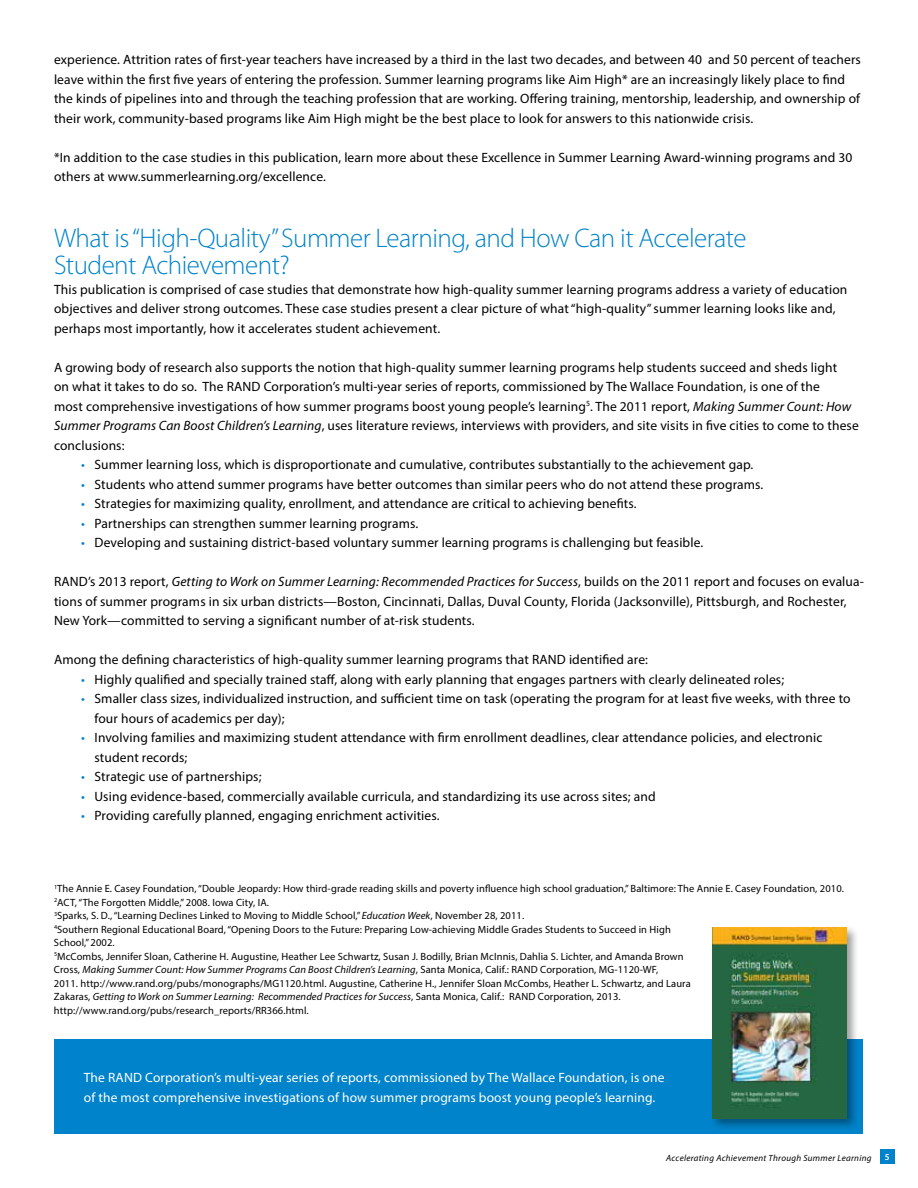
<style>
.page{position:relative;width:918px;height:1188px;background:#fff}
.page>*{position:absolute;margin:0;border:0;box-sizing:border-box;transform-origin:0 0}
.t1{font:300 27px/27px "Myriad Pro";letter-spacing:-.02em;color:#0083ca}
.t2{font:13.5px/19.5px "Myriad Pro";letter-spacing:.01em;color:#000}
.t3{font:13.5px/19.5px "Myriad Pro";letter-spacing:.01em;color:#fff}
.t4{font:10.5px/13.5px "Myriad Pro";letter-spacing:.01em;color:#000}
.t5{font:italic 9px "Myriad Pro";letter-spacing:.035em;color:#000}
.t6{font:600 9px "Myriad Pro";color:#fff}
.s1{font-style:italic}
.s2{color:#0083ca}
</style>
<div class="page">
<div style="left:880px;top:1150px;width:14px;height:14px;background:#0083ca"></div>
<div style="left:55px;top:1040px;width:808px;height:94px;background:#0083ca"></div>
<div style="left:710px;top:925px;width:149px;height:205px;background:#000;opacity:.39"></div>
<img style="left:713px;top:928px;width:133px;height:190px">
<p class="t2" style="left:54px;top:50px;width:808px">experience. Attrition rates of first-year teachers have increased by a third in the last two decades, and between 40 and 50 percent of teachers leave within the first five years of entering the profession. Summer learning programs like Aim High* are an increasingly likely place to find the kinds of pipelines into and through the teaching profession that are working. Offering training, mentorship, leadership, and ownership of their work, community-based programs like Aim High might be the best place to look for answers to this nationwide crisis.</p>
<p class="t2" style="left:54px;top:147px;width:800px">*In addition to the case studies in this publication, learn more about these Excellence in Summer Learning Award-winning programs and 30 others at www.summerlearning.org/excellence.</p>
<h1 class="t1" style="left:54px;top:224px;width:694px">What is “High-Quality” Summer Learning, and How Can it Accelerate<br>Student Achievement?</h1>
<p class="t2" style="left:54px;top:279px;width:795px">This publication is comprised of case studies that demonstrate how high-quality summer learning programs address a variety of education objectives and deliver strong outcomes. These case studies present a clear picture of what “high-quality” summer learning looks like and, perhaps most importantly, how it accelerates student achievement.</p>
<p class="t2" style="left:54px;top:357px;width:806px">A growing body of research also supports the notion that high-quality summer learning programs help students succeed and sheds light<br>on what it takes to do so. The RAND Corporation’s multi-year series of reports, commissioned by The Wallace Foundation, is one of the<br>most comprehensive investigations of how summer programs boost young people’s learning<sup>5</sup>. The 2011 report, <span class="s1">Making Summer Count: How Summer Programs Can Boost Children’s Learning</span>, uses literature reviews, interviews with providers, and site visits in five cities to come to these conclusions:</p>
<p class="t2" style="left:81px;top:455px;width:674px"><span class="s2">•</span> Summer learning loss, which is disproportionate and cumulative, contributes substantially to the achievement gap.</p>
<p class="t2" style="left:81px;top:474px;width:684px"><span class="s2">•</span> Students who attend summer programs have better outcomes than similar peers who do not attend these programs.</p>
<p class="t2" style="left:81px;top:494px;width:557px"><span class="s2">•</span> Strategies for maximizing quality, enrollment, and attendance are critical to achieving benefits.</p>
<p class="t2" style="left:81px;top:513px;width:339px"><span class="s2">•</span> Partnerships can strengthen summer learning programs.</p>
<p class="t2" style="left:81px;top:533px;width:624px"><span class="s2">•</span> Developing and sustaining district-based voluntary summer learning programs is challenging but feasible.</p>
<p class="t2" style="left:54px;top:572px;width:811px">RAND’s 2013 report, <span class="s1">Getting to Work on Summer Learning: Recommended Practices for Success</span>, builds on the 2011 report and focuses on evalua&shy;tions of summer programs in six urban districts—Boston, Cincinnati, Dallas, Duval County, Florida (Jacksonville), Pittsburgh, and Rochester,<br>New York—committed to serving a significant number of at-risk students.</p>
<p class="t2" style="left:54px;top:650px;width:596px">Among the defining characteristics of high-quality summer learning programs that RAND identified are:</p>
<p class="t2" style="left:81px;top:669px;width:705px"><span class="s2">•</span> Highly qualified and specially trained staff, along with early planning that engages partners with clearly delineated roles;</p>
<p class="t2" style="left:95px;top:689px;width:758px;text-indent:-14px"><span class="s2">•</span> Smaller class sizes, individualized instruction, and sufficient time on task (operating the program for at least five weeks, with three to four hours of academics per day);</p>
<p class="t2" style="left:95px;top:728px;width:729px;text-indent:-14px"><span class="s2">•</span> Involving families and maximizing student attendance with firm enrollment deadlines, clear attendance policies, and electronic student records;</p>
<p class="t2" style="left:81px;top:767px;width:182px"><span class="s2">•</span> Strategic use of partnerships;</p>
<p class="t2" style="left:81px;top:786px;width:576px"><span class="s2">•</span> Using evidence-based, commercially available curricula, and standardizing its use across sites; and</p>
<p class="t2" style="left:81px;top:806px;width:360px"><span class="s2">•</span> Providing carefully planned, engaging enrichment activities.</p>
<p class="t4" style="left:54px;top:882px;width:792px"><sup>1</sup>The Annie E. Casey Foundation, “Double Jeopardy: How third-grade reading skills and poverty influence high school graduation,” Baltimore: The Annie E. Casey Foundation, 2010.<br><sup>2</sup>ACT, “The Forgotten Middle,” 2008. Iowa City, IA.<br><sup>3</sup>Sparks, S. D., “Learning Declines Linked to Moving to Middle School,” <span class="s1">Education Week</span>, November 28, 2011.<br><sup>4</sup>Southern Regional Educational Board, “Opening Doors to the Future: Preparing Low‐achieving Middle Grades Students to Succeed in High<br>School,” 2002.<br><sup>5</sup>McCombs, Jennifer Sloan, Catherine H. Augustine, Heather Lee Schwartz, Susan J. Bodilly, Brian McInnis, Dahlia S. Lichter, and Amanda Brown<br>Cross, <span class="s1">Making Summer Count: How Summer Programs Can Boost Children’s Learning</span>, Santa Monica, Calif.: RAND Corporation, MG-1120-WF,<br>2011. http://www.rand.org/pubs/monographs/MG1120.html. Augustine, Catherine H., Jennifer Sloan McCombs, Heather L. Schwartz, and Laura<br>Zakaras, <span class="s1">Getting to Work on Summer Learning: Recommended Practices for Success</span>, Santa Monica, Calif.: RAND Corporation, 2013. http://www.rand.org/pubs/research_reports/RR366.html.</p>
<p class="t3" style="left:84px;top:1068px;width:582px">The RAND Corporation’s multi-year series of reports, commissioned by The Wallace Foundation, is one of the most comprehensive investigations of how summer programs boost young people’s learning.</p>
<p class="t5" style="left:666px;top:1152px;width:207px">Accelerating Achievement Through Summer Learning</p>
<p class="t6" style="left:885px;top:1152px;width:6px">5</p>
</div>
